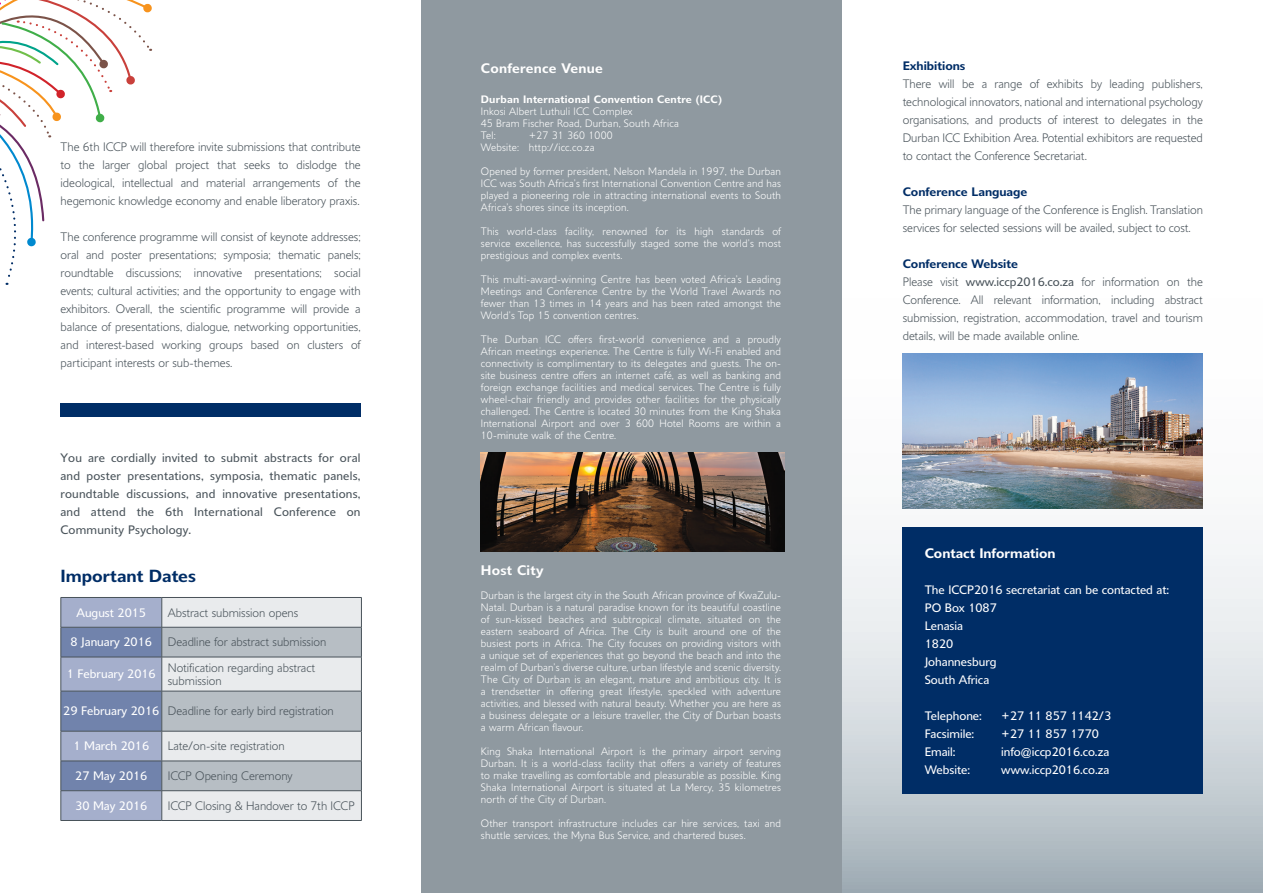
<style>
.page{position:relative;width:1263px;height:893px;background:#fff}
.page>*{position:absolute;margin:0;border:0;box-sizing:border-box;transform-origin:0 0}
.t1{font:600 17.1px "Delargo DT";color:#002d66}
.t2{font:600 13.5px "Delargo DT";letter-spacing:.005em;color:#fff}
.t3{font:300 12px/18px "Delargo DT";color:#49535a;text-align:justify}
.t4{font:12px "Delargo DT";color:#fff}
.t5{font:12px/18px "Delargo DT";letter-spacing:.02em;color:#49535a;text-align:justify}
.t6{font:600 12px "Delargo DT";color:#002d66}
.t7{font:300 10.5px/12px "Delargo DT";letter-spacing:.02em;color:#fff;text-align:justify}
.t8{font:600 10.5px "Delargo DT";letter-spacing:.02em;color:#fff}
.s1{font-weight:400}
</style>
<div class="page">
<svg style="left:61px;top:597px;width:301px;height:223px;background:#b7becc"></svg>
<hr style="left:61px;top:820px;width:101px;height:1px;background:#49535a">
<hr style="left:162px;top:820px;width:200px;height:1px;background:#49535a">
<div style="left:61px;top:404px;width:300px;height:13px;background:#002d66"></div>
<svg style="left:0;top:0;width:152px;height:285px"></svg>
<svg style="left:842px;top:353px;width:421px;height:540px"></svg>
<div style="left:903px;top:527px;width:300px;height:267px;background:#002d66"></div>
<img style="left:903px;top:354px;width:299px;height:155px">
<div style="left:421px;top:0;width:421px;height:893px;background:#8f99a0"></div>
<img style="left:481px;top:453px;width:304px;height:98px">
<p class="t3" style="left:61px;top:138px;width:302px">The 6th ICCP will therefore invite submissions that contribute to the larger global project that seeks to dislodge the ideological, intellectual and material arrangements of the hegemonic knowledge economy and enable liberatory praxis.</p>
<p class="t3" style="left:61px;top:228px;width:302px">The conference programme will consist of keynote addresses; oral and poster presentations; symposia; thematic panels; roundtable discussions; innovative presentations; social events; cultural activities; and the opportunity to engage with exhibitors. Overall, the scientific programme will provide a balance of presentations, dialogue, networking opportunities, and interest-based working groups based on clusters of participant interests or sub-themes.</p>
<p class="t5" style="left:60px;top:448px;width:302px">You are cordially invited to submit abstracts for oral and poster presentations, symposia, thematic panels, roundtable discussions, and innovative presentations, and attend the 6th International Conference on Community Psychology.</p>
<p class="t1" style="left:61px;top:565px;width:137px">Important Dates</p>
<p class="t4" style="left:77px;top:605px;width:71px">August 2015</p>
<p class="t3" style="left:168px;top:603px;width:132px">Abstract submission opens</p>
<p class="t4" style="left:71px;top:635px;width:83px">8 January 2016</p>
<p class="t3" style="left:168px;top:633px;width:160px">Deadline for abstract submission</p>
<p class="t4" style="left:67px;top:667px;width:90px">1 February 2016</p>
<p class="t3" style="left:168px;top:660px;width:149px;line-height:13.5px">Notification regarding abstract submission</p>
<p class="t4" style="left:63px;top:704px;width:97px">29 February 2016</p>
<p class="t3" style="left:168px;top:702px;width:168px">Deadline for early bird registration</p>
<p class="t4" style="left:73px;top:739px;width:77px">1 March 2016</p>
<p class="t3" style="left:168px;top:737px;width:118px">Late/on-site registration</p>
<p class="t4" style="left:75px;top:768px;width:74px">27 May 2016</p>
<p class="t3" style="left:168px;top:767px;width:126px">ICCP Opening Ceremony</p>
<p class="t4" style="left:75px;top:798px;width:74px">30 May 2016</p>
<p class="t3" style="left:168px;top:796px;width:188px">ICCP Closing &amp; Handover to 7th ICCP</p>
<p class="t2" style="left:481px;top:60px;width:124px">Conference Venue</p>
<p class="t8" style="left:481px;top:93px;width:243px">Durban International Convention Centre (ICC)</p>
<p class="t7" style="left:481px;top:105px;width:153px">Inkosi Albert Luthuli ICC Complex</p>
<p class="t7" style="left:481px;top:117px;width:199px">45 Bram Fischer Road, Durban, South Africa</p>
<p class="t7" style="left:481px;top:129px;width:16px">Tel:</p>
<p class="t7" style="left:529px;top:129px;width:85px">+27 31 360 1000</p>
<p class="t7" style="left:481px;top:141px;width:115px">Website: http://icc.co.za</p>
<p class="t7" style="left:481px;top:165px;width:302px">Opened by former president, Nelson Mandela in 1997, the Durban ICC was South Africa’s first International Convention Centre and has played a pioneering role in attracting international events to South Africa’s shores since its inception.</p>
<p class="t7" style="left:481px;top:225px;width:302px">This world-class facility, renowned for its high standards of service excellence, has successfully staged some the world’s most prestigious and complex events.</p>
<p class="t7" style="left:481px;top:273px;width:302px">This multi-award-winning Centre has been voted Africa’s Leading Meetings and Conference Centre by the World Travel Awards no fewer than 13 times in 14 years and has been rated amongst the World’s Top 15 convention centres.</p>
<p class="t7" style="left:481px;top:333px;width:302px">The Durban ICC offers first-world convenience and a proudly African meetings experience. The Centre is fully Wi-Fi enabled and connectivity is complimentary to its delegates and guests. The on&shy;site business centre offers an internet café, as well as banking and foreign exchange facilities and medical services. The Centre is fully wheel-chair friendly and provides other facilities for the physically challenged. The Centre is located 30 minutes from the King Shaka International Airport and over 3 600 Hotel Rooms are within a 10-minute walk of the Centre.</p>
<p class="t2" style="left:481px;top:561px;width:64px">Host City</p>
<p class="t7" style="left:481px;top:589px;width:302px">Durban is the largest city in the South African province of KwaZulu-Natal. Durban is a natural paradise known for its beautiful coastline of sun-kissed beaches and subtropical climate, situated on the eastern seaboard of Africa. The City is built around one of the busiest ports in Africa. The City focuses on providing visitors with a unique set of experiences that go beyond the beach and into the realm of Durban’s diverse culture, urban lifestyle and scenic diversity.<br>The City of Durban is an elegant, mature and ambitious city. It is a trendsetter in offering great lifestyle, speckled with adventure activities, and blessed with natural beauty. Whether you are here as a business delegate or a leisure traveller, the City of Durban boasts a warm African flavour.</p>
<p class="t7" style="left:481px;top:745px;width:302px">King Shaka International Airport is the primary airport serving Durban. It is a world-class facility that offers a variety of features to make travelling as comfortable and pleasurable as possible. King Shaka International Airport is situated at La Mercy, 35 kilometres north of the City of Durban.</p>
<p class="t7" style="left:481px;top:817px;width:302px">Other transport infrastructure includes car hire services, taxi and shuttle services, the Myna Bus Service, and chartered buses.</p>
<p class="t6" style="left:903px;top:59px;width:64px">Exhibitions</p>
<p class="t3" style="left:903px;top:75px;width:302px">There will be a range of exhibits by leading publishers, technological innovators, national and international psychology organisations, and products of interest to delegates in the Durban ICC Exhibition Area. Potential exhibitors are requested to contact the Conference Secretariat.</p>
<p class="t6" style="left:903px;top:185px;width:126px">Conference Language</p>
<p class="t3" style="left:903px;top:201px;width:302px">The primary language of the Conference is English. Translation services for selected sessions will be availed, subject to cost.</p>
<p class="t6" style="left:903px;top:257px;width:117px">Conference Website</p>
<p class="t3" style="left:903px;top:273px;width:302px">Please visit <span class="s1">www.iccp2016.co.za</span> for information on the Conference. All relevant information, including abstract submission, registration, accommodation, travel and tourism details, will be made available online.</p>
<p class="t2" style="left:925px;top:545px;width:132px">Contact Information</p>
<p class="t4" style="left:925px;top:583px;width:246px">The ICCP2016 secretariat can be contacted at:</p>
<p class="t4" style="left:925px;top:601px;width:74px">PO Box 1087</p>
<p class="t4" style="left:925px;top:619px;width:40px">Lenasia</p>
<p class="t4" style="left:925px;top:637px;width:30px">1820</p>
<p class="t4" style="left:925px;top:655px;width:73px">Johannesburg</p>
<p class="t4" style="left:925px;top:673px;width:66px">South Africa</p>
<p class="t4" style="left:925px;top:709px;width:59px">Telephone:</p>
<p class="t4" style="left:1001px;top:709px;width:111px">+27 11 857 1142/3</p>
<p class="t4" style="left:925px;top:727px;width:51px">Facsimile:</p>
<p class="t4" style="left:1001px;top:727px;width:99px">+27 11 857 1770</p>
<p class="t4" style="left:925px;top:745px;width:32px">Email:</p>
<p class="t4" style="left:1001px;top:745px;width:109px">info@iccp2016.co.za</p>
<p class="t4" style="left:925px;top:763px;width:47px">Website:</p>
<p class="t4" style="left:1001px;top:763px;width:109px">www.iccp2016.co.za</p>
</div>
